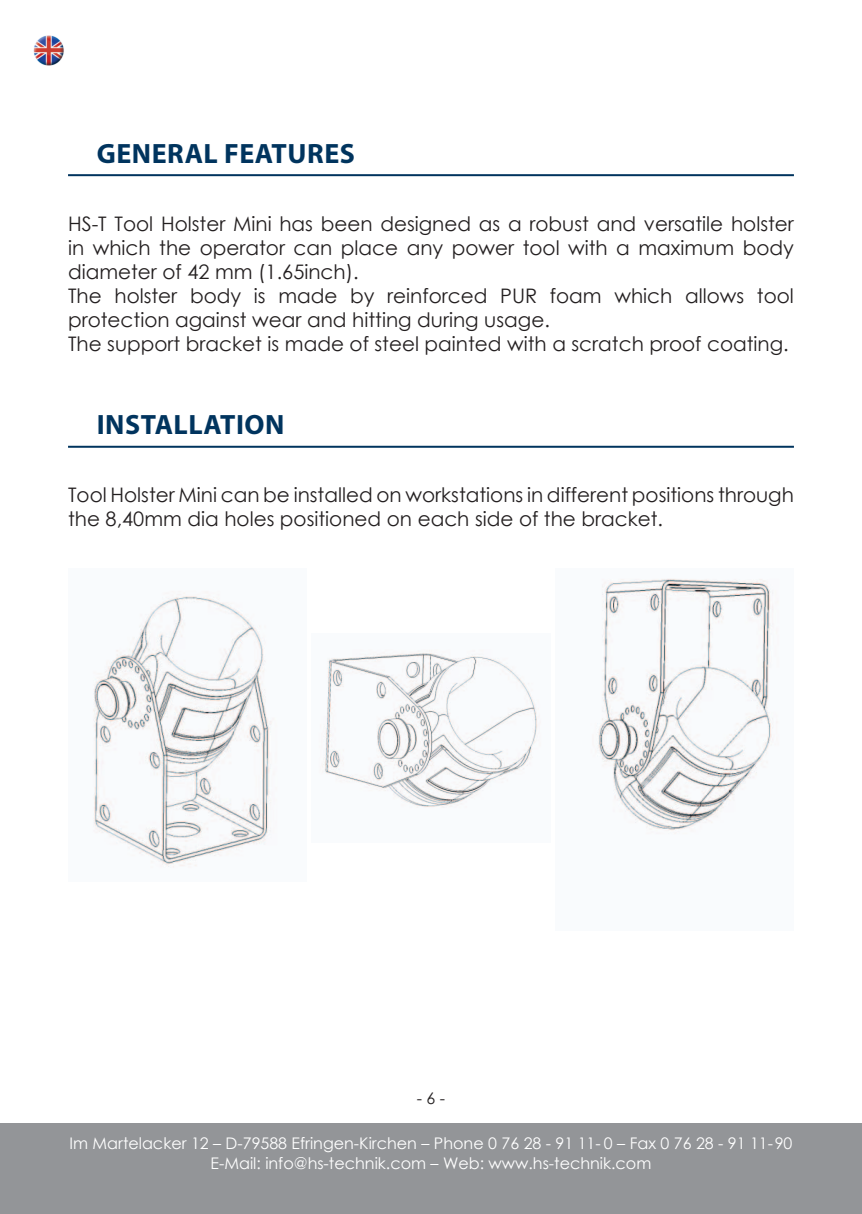
<style>
.page{position:relative;width:862px;height:1214px;background:#fff}
.page>*{position:absolute;margin:0;border:0;box-sizing:border-box;transform-origin:0 0}
.t1{font:700 28px "Myriad Pro";letter-spacing:.02em;color:#00345e}
.t2{font:20px/24px "Century Gothic";color:#231f20}
.t3{font:16px/20px "Century Gothic";color:#fff;text-align:center}
.t4{font:16px "Century Gothic";color:#231f20}
</style>
<div class="page">
<div style="left:0;top:1123px;width:862px;height:90px;background:#939598"></div>
<img style="left:33px;top:35px;width:31px;height:31px">
<hr style="left:68px;top:174px;width:726px;height:2px;background:#00345e">
<hr style="left:68px;top:445px;width:726px;height:2px;background:#00345e">
<img style="left:93px;top:593px;width:179px;height:275px">
<img style="left:597px;top:579px;width:180px;height:255px">
<img style="left:322px;top:650px;width:217px;height:158px">
<h1 class="t1" style="left:97px;top:135px;width:260px">GENERAL FEATURES</h1>
<p class="t2" style="left:68px;top:211px;width:727px">HS-T Tool Holster Mini has been designed as a robust and versatile holster in which the operator can place any power tool with a maximum body diameter of 42 mm (1.65inch).<br>The holster body is made by reinforced PUR foam which allows tool protection against wear and hitting during usage.<br>The support bracket is made of steel painted with a scratch proof coating.</p>
<h1 class="t1" style="left:97px;top:406px;width:189px">INSTALLATION</h1>
<p class="t2" style="left:68px;top:482px;width:727px">Tool Holster Mini can be installed on workstations in different positions through the 8,40mm dia holes positioned on each side of the bracket.</p>
<p class="t4" style="left:417px;top:1087px;width:30px">- 6 -</p>
<p class="t3" style="left:69px;top:1132px;width:724px">Im Martelacker 12 – D-79588 Efringen-Kirchen – Phone 0 76 28 - 91 11- 0 – Fax 0 76 28 - 91 11-90<br>E-Mail: info@hs-technik.com – Web: www.hs-technik.com</p>
</div>
